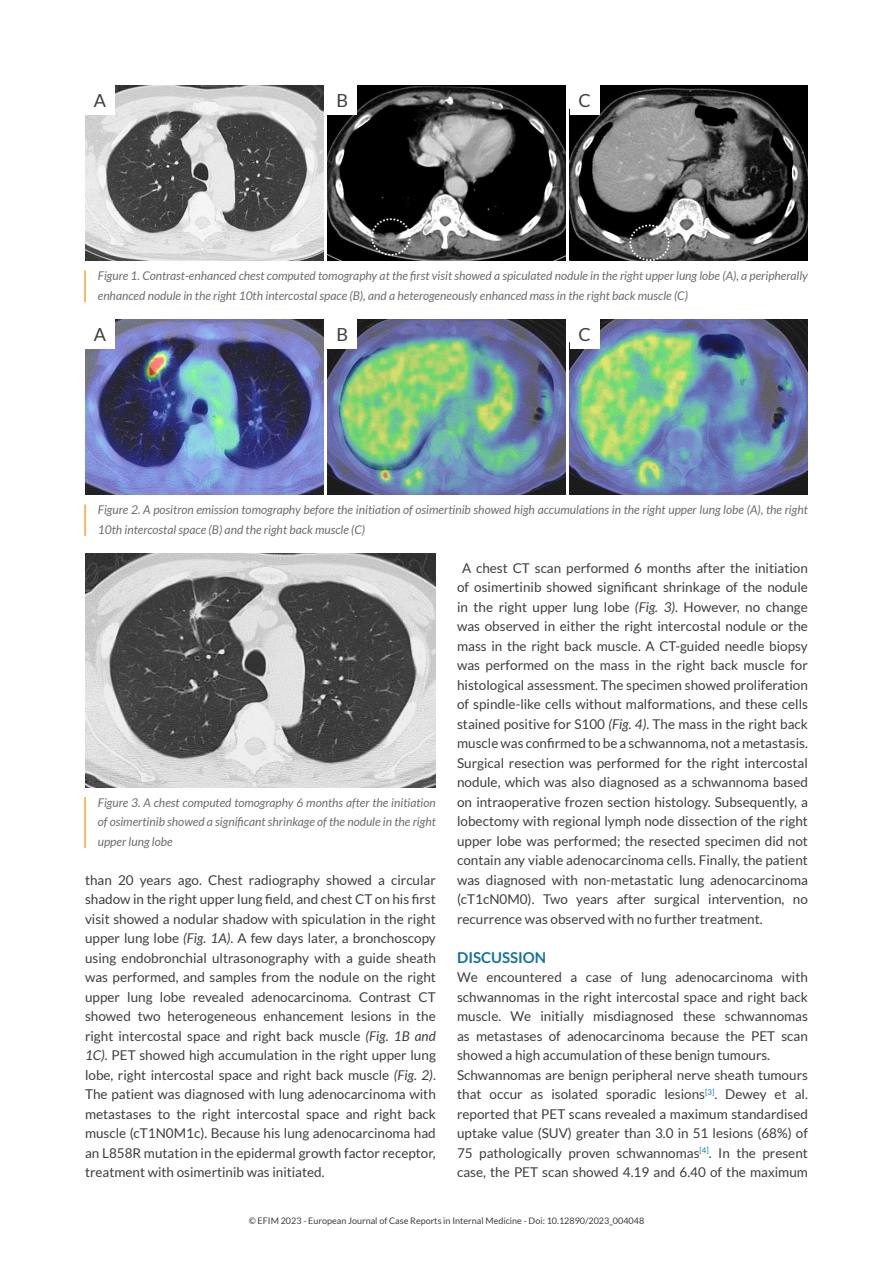
<style>
.page{position:relative;width:893px;height:1263px;background:#fff}
.page>*{position:absolute;margin:0;border:0;box-sizing:border-box;transform-origin:0 0}
.t1{font:18px "Lato";color:#3e3e3f}
.titoletti{font:700 15px "Lato";color:#1373a1}
.testo_normale{font:13.5px/19.5px "Lato";color:#3e3e3f;text-align:justify}
.dida{font:italic 12px/19.5px "Lato";color:#6c6d70}
.t2{font:9px "Lato";color:#3e3e3f}
.s1{font-style:italic}
</style>
<div class="page">
<hr style="left:84px;top:270px;width:2px;height:32px;background:#faa633">
<img style="left:85px;top:319px;width:238px;height:176px">
<img style="left:85px;top:553px;width:351px;height:234px">
<img style="left:327px;top:319px;width:239px;height:176px">
<img style="left:570px;top:319px;width:238px;height:176px">
<img style="left:85px;top:85px;width:238px;height:176px">
<div style="left:85px;top:85px;width:30px;height:30px;background:#fff"></div>
<div style="left:85px;top:319px;width:30px;height:30px;background:#fff"></div>
<img style="left:327px;top:85px;width:239px;height:176px">
<div style="left:327px;top:85px;width:30px;height:30px;background:#fff"></div>
<div style="left:327px;top:319px;width:30px;height:30px;background:#fff"></div>
<img style="left:570px;top:85px;width:238px;height:176px">
<div style="left:570px;top:85px;width:30px;height:30px;background:#fff"></div>
<div style="left:570px;top:319px;width:30px;height:30px;background:#fff"></div>
<hr style="left:84px;top:504px;width:2px;height:32px;background:#faa633">
<hr style="left:84px;top:797px;width:2px;height:51px;background:#faa633">
<p class="t1" style="left:94px;top:91px;width:14px">A</p>
<p class="t1" style="left:336px;top:91px;width:13px">B</p>
<p class="t1" style="left:578px;top:91px;width:14px">C</p>
<p class="dida" style="left:98px;top:266px;width:712px">Figure 1. Contrast-enhanced chest computed tomography at the first visit showed a spiculated nodule in the right upper lung lobe (A), a peripherally enhanced nodule in the right 10th intercostal space (B), and a heterogeneously enhanced mass in the right back muscle (C)</p>
<p class="t1" style="left:94px;top:325px;width:14px">A</p>
<p class="t1" style="left:336px;top:325px;width:13px">B</p>
<p class="t1" style="left:578px;top:325px;width:14px">C</p>
<p class="dida" style="left:98px;top:500px;width:712px">Figure 2. A positron emission tomography before the initiation of osimertinib showed high accumulations in the right upper lung lobe (A), the right<br>10th intercostal space (B) and the right back muscle (C)</p>
<p class="dida" style="left:98px;top:793px;width:340px;text-align:justify">Figure 3. A chest computed tomography 6 months after the initiation of osimertinib showed a significant shrinkage of the nodule in the right upper lung lobe</p>
<p class="testo_normale" style="left:85px;top:870px;width:352px">than 20 years ago. Chest radiography showed a circular shadow in the right upper lung field, and chest CT on his first visit showed a nodular shadow with spiculation in the right upper lung lobe <span class="s1">(Fig. 1A)</span>. A few days later, a bronchoscopy using endobronchial ultrasonography with a guide sheath was performed, and samples from the nodule on the right upper lung lobe revealed adenocarcinoma. Contrast CT showed two heterogeneous enhancement lesions in the right intercostal space and right back muscle <span class="s1">(Fig. 1B and 1C)</span>. PET showed high accumulation in the right upper lung lobe, right intercostal space and right back muscle <span class="s1">(Fig. 2)</span>.<br>The patient was diagnosed with lung adenocarcinoma with metastases to the right intercostal space and right back muscle (cT1N0M1c). Because his lung adenocarcinoma had an L858R mutation in the epidermal growth factor receptor, treatment with osimertinib was initiated.</p>
<p class="testo_normale" style="left:457px;top:558px;width:352px;text-indent:5px">A chest CT scan performed 6 months after the initiation of osimertinib showed significant shrinkage of the nodule in the right upper lung lobe <span class="s1">(Fig. 3)</span>. However, no change was observed in either the right intercostal nodule or the mass in the right back muscle. A CT-guided needle biopsy was performed on the mass in the right back muscle for histological assessment. The specimen showed proliferation of spindle-like cells without malformations, and these cells stained positive for S100 <span class="s1">(Fig. 4)</span>. The mass in the right back muscle was confirmed to be a schwannoma, not a metastasis.<br>Surgical resection was performed for the right intercostal nodule, which was also diagnosed as a schwannoma based on intraoperative frozen section histology. Subsequently, a lobectomy with regional lymph node dissection of the right upper lobe was performed; the resected specimen did not contain any viable adenocarcinoma cells. Finally, the patient was diagnosed with non-metastatic lung adenocarcinoma (cT1cN0M0). Two years after surgical intervention, no recurrence was observed with no further treatment.</p>
<p class="titoletti" style="left:457px;top:948px;width:91px">DISCUSSION</p>
<p class="testo_normale" style="left:457px;top:967px;width:352px">We encountered a case of lung adenocarcinoma with schwannomas in the right intercostal space and right back muscle. We initially misdiagnosed these schwannomas as metastases of adenocarcinoma because the PET scan showed a high accumulation of these benign tumours.</p>
<p class="testo_normale" style="left:457px;top:1065px;width:352px">Schwannomas are benign peripheral nerve sheath tumours that occur as isolated sporadic lesions<sup>[3]</sup>. Dewey et al. reported that PET scans revealed a maximum standardised uptake value (SUV) greater than 3.0 in 51 lesions (68%) of 75 pathologically proven schwannomas<sup>[4]</sup>. In the present case, the PET scan showed 4.19 and 6.40 of the maximum</p>
<p class="t2" style="left:249px;top:1215px;width:397px">© EFIM 2023 - European Journal of Case Reports in Internal Medicine - Doi: 10.12890/2023_004048</p>
</div>
